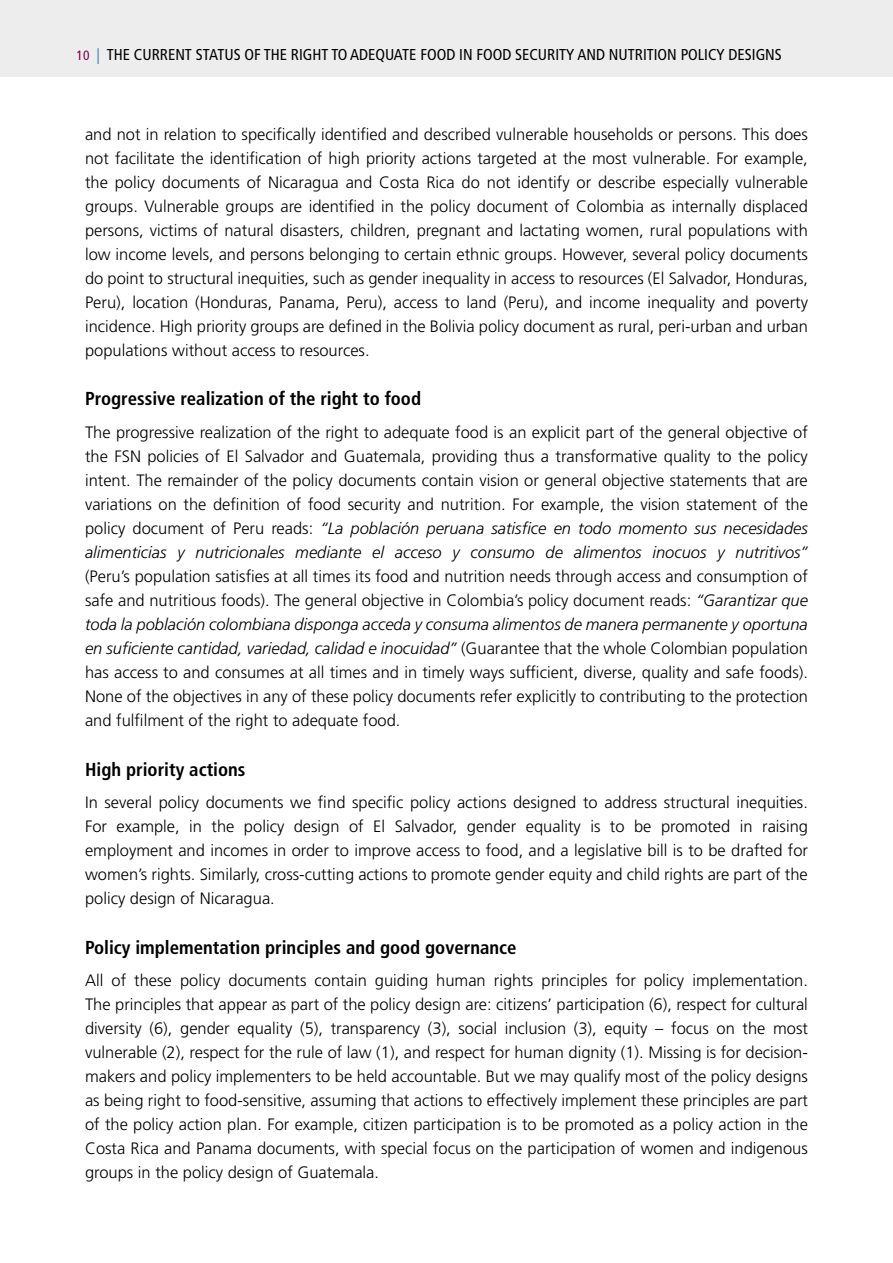
<style>
.page{position:relative;width:893px;height:1263px;background:#fff}
.page>*{position:absolute;margin:0;border:0;box-sizing:border-box;transform-origin:0 0}
.t1{font:700 condensed 18.75px "Frutiger LT Std";color:#000}
.t2{font:300 16.5px/24px "Frutiger LT Std";color:#000;text-align:justify}
.t3{font:condensed 15.75px "Frutiger LT Std";color:#000}
.s1{font-size:13.5px;color:#840042}
.s2{color:#4689c8}
.s3{font-style:italic}
</style>
<div class="page">
<div style="left:0;top:0;width:893px;height:77px;background:#ededed"></div>
<p class="t3" style="left:77px;top:45px;width:707px"><span class="s1">10</span> <span class="s2">|</span> THE CURRENT STATUS OF THE RIGHT TO ADEQUATE FOOD IN FOOD SECURITY AND NUTRITION POLICY DESIGNS</p>
<p class="t2" style="left:85px;top:122px;width:724px">and not in relation to specifically identified and described vulnerable households or persons. This does not facilitate the identification of high priority actions targeted at the most vulnerable. For example, the policy documents of Nicaragua and Costa Rica do not identify or describe especially vulnerable groups. Vulnerable groups are identified in the policy document of Colombia as internally displaced persons, victims of natural disasters, children, pregnant and lactating women, rural populations with low income levels, and persons belonging to certain ethnic groups. However, several policy documents do point to structural inequities, such as gender inequality in access to resources (El Salvador, Honduras, Peru), location (Honduras, Panama, Peru), access to land (Peru), and income inequality and poverty incidence. High priority groups are defined in the Bolivia policy document as rural, peri-urban and urban populations without access to resources.</p>
<p class="t1" style="left:85px;top:388px;width:338px">Progressive realization of the right to food</p>
<p class="t2" style="left:85px;top:420px;width:724px">The progressive realization of the right to adequate food is an explicit part of the general objective of the FSN policies of El Salvador and Guatemala, providing thus a transformative quality to the policy intent. The remainder of the policy documents contain vision or general objective statements that are variations on the definition of food security and nutrition. For example, the vision statement of the policy document of Peru reads: <span class="s3">“La población peruana satisfice en todo momento sus necesidades alimenticias y nutricionales mediante el acceso y consumo de alimentos inocuos y nutritivos”</span></p>
<p class="t2" style="left:85px;top:565px;width:724px">(Peru’s population satisfies at all times its food and nutrition needs through access and consumption of safe and nutritious foods). The general objective in Colombia’s policy document reads: <span class="s3">“Garantizar que toda la población colombiana disponga acceda y consuma alimentos de manera permanente y oportuna en suficiente cantidad, variedad, calidad e inocuidad”</span> (Guarantee that the whole Colombian population has access to and consumes at all times and in timely ways sufficient, diverse, quality and safe foods).<br>None of the objectives in any of these policy documents refer explicitly to contributing to the protection and fulfilment of the right to adequate food.</p>
<p class="t1" style="left:85px;top:758px;width:162px">High priority actions</p>
<p class="t2" style="left:85px;top:791px;width:724px">In several policy documents we find specific policy actions designed to address structural inequities.<br>For example, in the policy design of El Salvador, gender equality is to be promoted in raising employment and incomes in order to improve access to food, and a legislative bill is to be drafted for women’s rights. Similarly, cross-cutting actions to promote gender equity and child rights are part of the policy design of Nicaragua.</p>
<p class="t1" style="left:85px;top:936px;width:433px">Policy implementation principles and good governance</p>
<p class="t2" style="left:85px;top:969px;width:724px">All of these policy documents contain guiding human rights principles for policy implementation.<br>The principles that appear as part of the policy design are: citizens’ participation (6), respect for cultural diversity (6), gender equality (5), transparency (3), social inclusion (3), equity – focus on the most vulnerable (2), respect for the rule of law (1), and respect for human dignity (1). Missing is for decision&shy;makers and policy implementers to be held accountable. But we may qualify most of the policy designs as being right to food-sensitive, assuming that actions to effectively implement these principles are part of the policy action plan. For example, citizen participation is to be promoted as a policy action in the Costa Rica and Panama documents, with special focus on the participation of women and indigenous groups in the policy design of Guatemala.</p>
</div>
